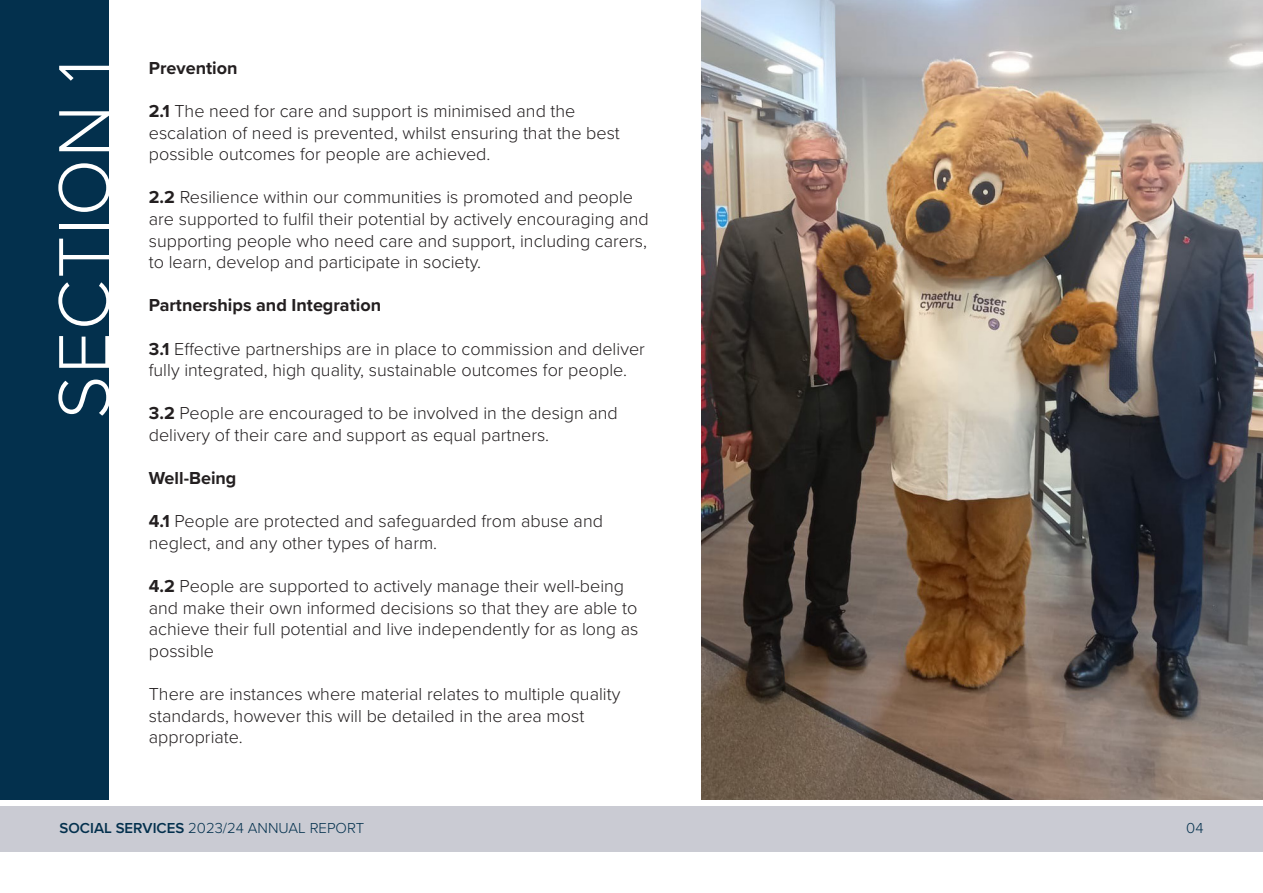
<style>
.page{position:relative;width:1263px;height:893px;background:#fff}
.page>*{position:absolute;margin:0;border:0;box-sizing:border-box;transform-origin:0 0}
.t1{font:300 75px "Proxima Nova";letter-spacing:.02em;color:#fff}
.t2{font:300 18px/21.6px "Proxima Nova";color:#231f20}
.t3{font:700 18px "Proxima Nova";color:#231f20}
.t4{font:300 15px "Proxima Nova";color:#03304d}
.s1{font-weight:700}
.s2{font-weight:600}
</style>
<div class="page">
<img style="left:702px;top:0;width:561px;height:799px">
<div style="left:0;top:0;width:108px;height:799px;background:#03304d"></div>
<div style="left:0;top:806px;width:1263px;height:46px;background:#cacbd3"></div>
<p class="t1" style="left:28px;top:419px;width:361px;rotate:-90deg">SECTION 1</p>
<p class="t3" style="left:149px;top:54px;width:90px">Prevention</p>
<p class="t2" style="left:149px;top:99px;width:473px"><span class="s1">2.1</span> The need for care and support is minimised and the escalation of need is prevented, whilst ensuring that the best possible outcomes for people are achieved.</p>
<p class="t2" style="left:149px;top:186px;width:501px"><span class="s1">2.2</span> Resilience within our communities is promoted and people are supported to fulfil their potential by actively encouraging and supporting people who need care and support, including carers, to learn, develop and participate in society.</p>
<p class="t3" style="left:149px;top:292px;width:234px">Partnerships and Integration</p>
<p class="t2" style="left:149px;top:337px;width:498px"><span class="s1">3.1</span> Effective partnerships are in place to commission and deliver fully integrated, high quality, sustainable outcomes for people.</p>
<p class="t2" style="left:149px;top:402px;width:470px"><span class="s1">3.2</span> People are encouraged to be involved in the design and delivery of their care and support as equal partners.</p>
<p class="t3" style="left:149px;top:465px;width:89px">Well-Being</p>
<p class="t2" style="left:149px;top:510px;width:456px"><span class="s1">4.1</span> People are protected and safeguarded from abuse and neglect, and any other types of harm.</p>
<p class="t2" style="left:149px;top:574px;width:491px"><span class="s1">4.2</span> People are supported to actively manage their well-being and make their own informed decisions so that they are able to achieve their full potential and live independently for as long as possible</p>
<p class="t2" style="left:149px;top:682px;width:473px">There are instances where material relates to multiple quality standards, however this will be detailed in the area most appropriate.</p>
<p class="t4" style="left:60px;top:817px;width:306px"><span class="s2">SOCIAL SERVICES</span> 2023/24 ANNUAL REPORT</p>
<p class="t4" style="left:1186px;top:817px;width:19px">04</p>
</div>
